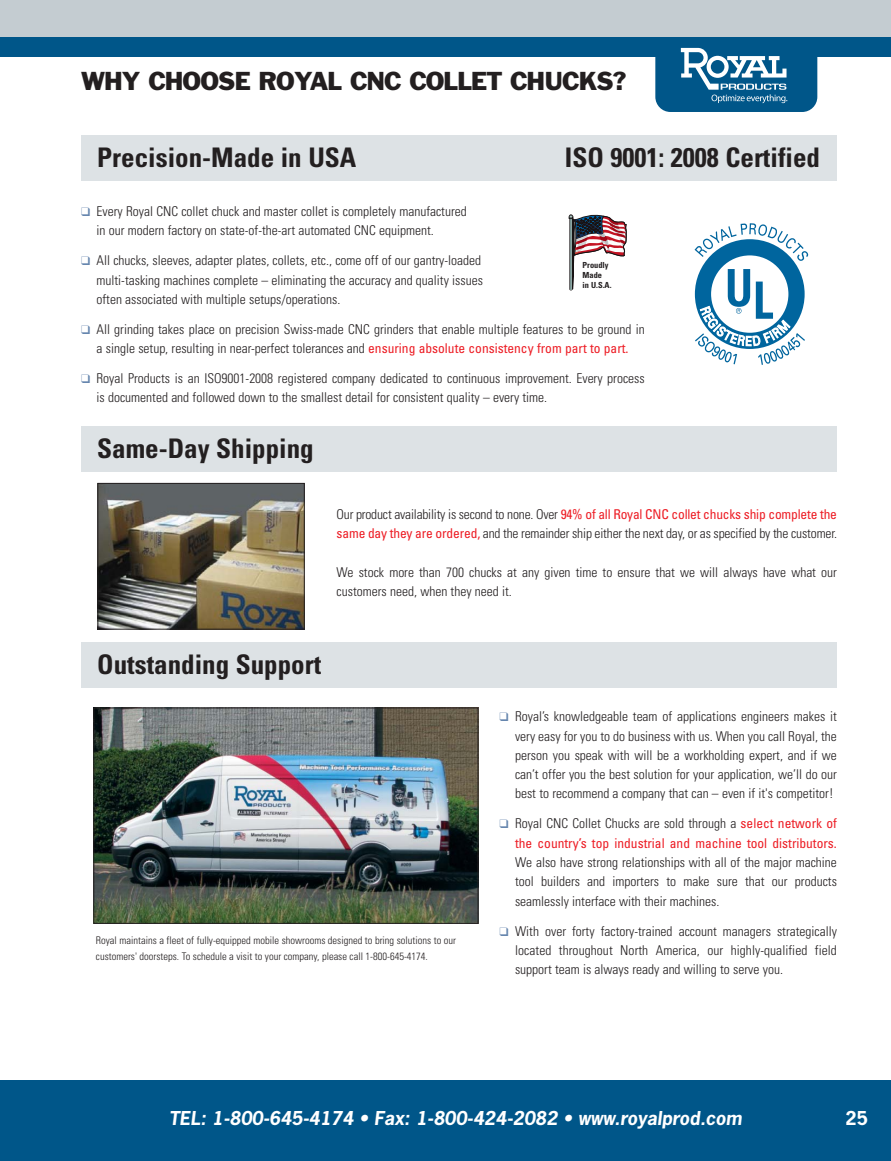
<style>
.page{position:relative;width:891px;height:1161px;background:#fff}
.page>*{position:absolute;margin:0;border:0;box-sizing:border-box;transform-origin:0 0}
.t1{font:700 condensed 27px "Univers";color:#231f20}
.t2{font:24px "Franklin Gothic";letter-spacing:-.035em;color:#231f20}
.t3{font:700 18px "News Gothic";color:#fff}
.t4{font:300 condensed 13.5px/19.2px "Univers";color:#231f20}
.t5{font:300 condensed 10.5px/16.5px "Univers";color:#231f20}
.t6{font:700 condensed 8.4px/10.1px "Univers";color:#231f20}
.s1{color:#6686ae}
.s2{font-weight:400;color:#ed1c24}
</style>
<div class="page">
<div style="left:655px;top:19px;width:162px;height:93px;background:#005689;border-radius:15px"></div>
<div style="left:0;top:1080px;width:891px;height:81px;background:#005689"></div>
<div style="left:0;top:32px;width:891px;height:25px;background:#005689"></div>
<div style="left:0;top:0;width:891px;height:36px;background:#c4ccd1"></div>
<svg style="left:681px;top:48px;width:106px;height:55px"></svg>
<div style="left:81px;top:135px;width:756px;height:45px;background:#dde2e5"></div>
<div style="left:81px;top:642px;width:756px;height:45px;background:#dde2e5"></div>
<svg style="left:703px;top:247px;width:94px;height:94px"></svg>
<svg style="left:695px;top:223px;width:113px;height:39px"></svg>
<svg style="left:695px;top:269px;width:110px;height:96px"></svg>
<img style="left:95px;top:710px;width:381px;height:212px">
<div style="left:93px;top:708px;width:385px;height:216px;border:1px solid #231f20"></div>
<img style="left:100px;top:485px;width:203px;height:143px">
<div style="left:98px;top:483px;width:207px;height:147px;border:1px solid #231f20"></div>
<div style="left:81px;top:426px;width:756px;height:46px;background:#dde2e5"></div>
<svg style="left:569px;top:214px;width:58px;height:77px"></svg>
<p class="t2" style="left:81px;top:72px;width:547px">WHY CHOOSE ROYAL CNC COLLET CHUCKS?</p>
<p class="t1" style="left:97px;top:147px;width:261px">Precision-Made in USA</p>
<p class="t1" style="left:565px;top:147px;width:257px">ISO 9001: 2008 Certified</p>
<p class="t4" style="left:97px;top:203px;width:372px;text-indent:-16px"><span class="s1">❑</span> Every Royal CNC collet chuck and master collet is completely manufactured in our modern factory on state-of-the-art automated CNC equipment.</p>
<p class="t4" style="left:97px;top:252px;width:388px;text-indent:-16px"><span class="s1">❑</span> All chucks, sleeves, adapter plates, collets, etc., come off of our gantry-loaded multi-tasking machines complete – eliminating the accuracy and quality issues often associated with multiple setups/operations.</p>
<p class="t4" style="left:81px;top:321px;width:565px;text-align:center"><span class="s1">❑</span> All grinding takes place on precision Swiss-made CNC grinders that enable multiple features to be ground in a single setup, resulting in near-perfect tolerances and <span class="s2">ensuring absolute consistency from part to part.</span></p>
<p class="t4" style="left:97px;top:370px;width:550px;text-indent:-16px"><span class="s1">❑</span> Royal Products is an ISO9001-2008 registered company dedicated to continuous improvement. Every process is documented and followed down to the smallest detail for consistent quality – every time.</p>
<p class="t6" style="left:583px;top:261px;width:30px">Proudly<br>Made<br>in U.S.A.</p>
<p class="t1" style="left:97px;top:438px;width:218px">Same-Day Shipping</p>
<p class="t4" style="left:337px;top:506px;width:502px">Our product availability is second to none. Over <span class="s2">94% of all Royal CNC collet chucks ship complete the same day they are ordered,</span> and the remainder ship either the next day, or as specified by the customer.</p>
<p class="t4" style="left:337px;top:564px;width:502px">We stock more than 700 chucks at any given time to ensure that we will always have what our customers need, when they need it.</p>
<p class="t1" style="left:97px;top:654px;width:226px">Outstanding Support</p>
<p class="t5" style="left:96px;top:933px;width:362px">Royal maintains a fleet of fully-equipped mobile showrooms designed to bring solutions to our customers' doorsteps. To schedule a visit to your company, please call 1-800-645-4174.</p>
<p class="t4" style="left:515px;top:708px;width:323px;text-align:justify;text-indent:-16px"><span class="s1">❑</span> Royal’s knowledgeable team of applications engineers makes it very easy for you to do business with us. When you call Royal, the person you speak with will be a workholding expert, and if we can’t offer you the best solution for your application, we’ll do our best to recommend a company that can – even if it's competitor!</p>
<p class="t4" style="left:515px;top:815px;width:323px;text-align:justify;text-indent:-16px"><span class="s1">❑</span> Royal CNC Collet Chucks are sold through a <span class="s2">select network of the country’s top industrial and machine tool distributors.<br></span>We also have strong relationships with all of the major machine tool builders and importers to make sure that our products seamlessly interface with their machines.</p>
<p class="t4" style="left:515px;top:923px;width:323px;text-align:justify;text-indent:-16px"><span class="s1">❑</span> With over forty factory-trained account managers strategically located throughout North America, our highly-qualified field support team is always ready and willing to serve you.</p>
<p class="t3" style="left:169px;top:1111px;width:576px">TEL: 1-800-645-4174 • Fax: 1-800-424-2082 • www.royalprod.com</p>
<p class="t3" style="left:846px;top:1111px;width:24px">25</p>
</div>
